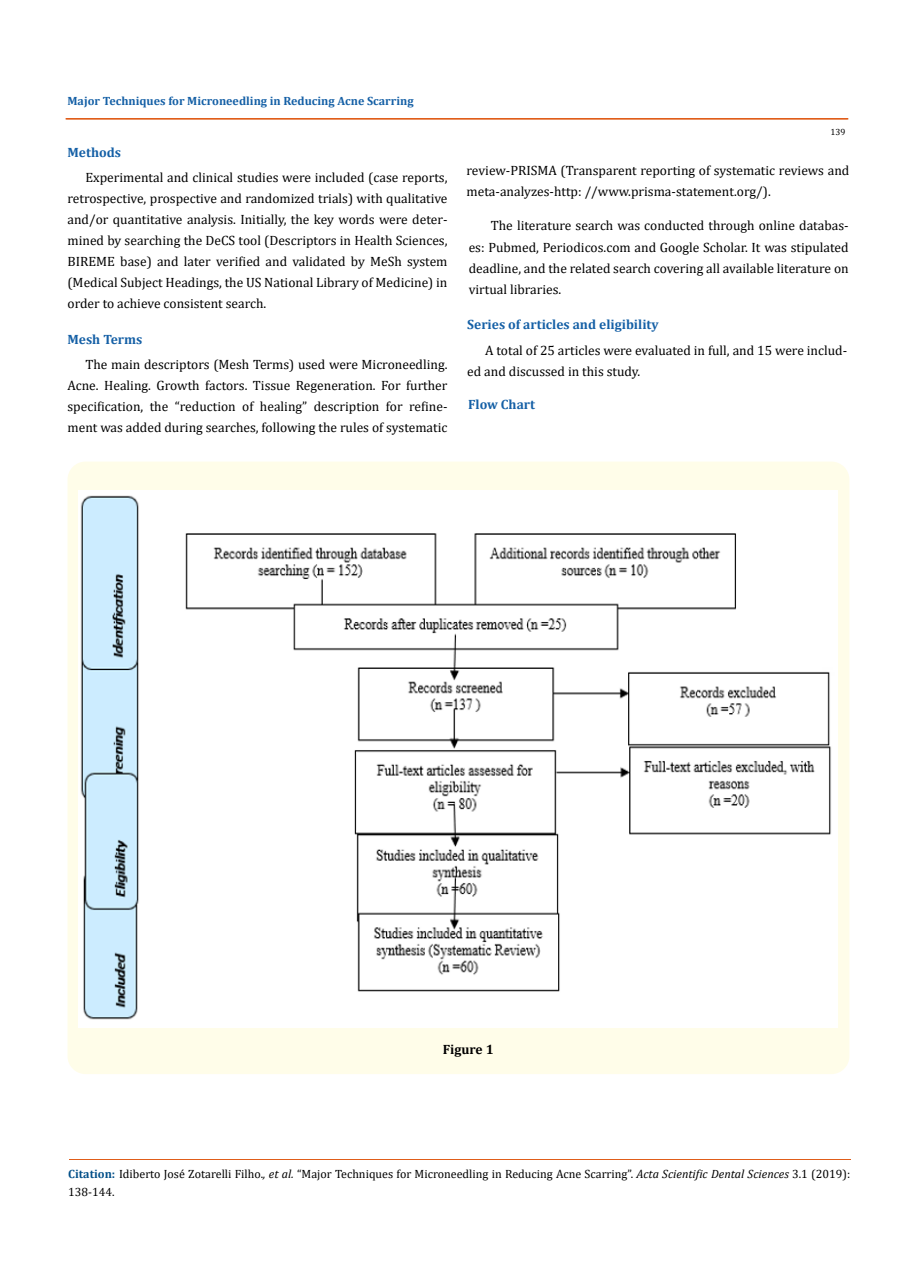
<style>
.page{position:relative;width:917px;height:1262px;background:#fff}
.page>*{position:absolute;margin:0;border:0;box-sizing:border-box;transform-origin:0 0}
.t1{font:13.5px/21px "Cambria";color:#000;text-align:justify}
.t2{font:700 13.5px "Cambria";color:#1560a6}
.t3{font:700 13.5px "Cambria";color:#000}
.t4{font:12px/18px "Cambria";color:#000}
.t5{font:700 12px "Cambria";color:#1560a6}
.t6{font:9px "Cambria";color:#000}
.s1{font-weight:700;color:#035089}
.s2{font-style:italic}
</style>
<div class="page">
<div style="left:67px;top:461px;width:782px;height:613px;background:#fffde9;border-radius:18px"></div>
<img style="left:78px;top:490px;width:759px;height:537px">
<hr style="left:69px;top:1159px;width:781px;height:1px;background:#e05d1a">
<p class="t5" style="left:67px;top:92px;width:347px">Major Techniques for Microneedling in Reducing Acne Scarring</p>
<p class="t2" style="left:67px;top:143px;width:55px">Methods</p>
<p class="t1" style="left:67px;top:167px;width:381px;text-indent:18px">Experimental and clinical studies were included (case reports, retrospective, prospective and randomized trials) with qualitative and/or quantitative analysis. Initially, the key words were deter&shy;mined by searching the DeCS tool (Descriptors in Health Sciences, BIREME base) and later verified and validated by MeSh system (Medical Subject Headings, the US National Library of Medicine) in order to achieve consistent search.</p>
<p class="t2" style="left:67px;top:330px;width:76px">Mesh Terms</p>
<p class="t1" style="left:67px;top:353px;width:381px;text-indent:18px">The main descriptors (Mesh Terms) used were Microneedling.<br>Acne. Healing. Growth factors. Tissue Regeneration. For further specification, the “reduction of healing” description for refine&shy;ment was added during searches, following the rules of systematic</p>
<p class="t6" style="left:830px;top:127px;width:16px">139</p>
<p class="t1" style="left:466px;top:160px;width:384px">review-PRISMA (Transparent reporting of systematic reviews and meta-analyzes-http: //www.prisma-statement.org/).</p>
<p class="t1" style="left:468px;top:215px;width:381px;text-indent:22px">The literature search was conducted through online databas&shy;es: Pubmed, Periodicos.com and Google Scholar. It was stipulated deadline, and the related search covering all available literature on virtual libraries.</p>
<p class="t2" style="left:467px;top:315px;width:193px">Series of articles and eligibility</p>
<p class="t1" style="left:467px;top:340px;width:381px;text-indent:18px">A total of 25 articles were evaluated in full, and 15 were includ&shy;ed and discussed in this study.</p>
<p class="t2" style="left:468px;top:394px;width:68px">Flow Chart</p>
<p class="t3" style="left:443px;top:1040px;width:52px">Figure 1</p>
<p class="t4" style="left:68px;top:1164px;width:783px"><span class="s1">Citation:</span> Idiberto José Zotarelli Filho.<span class="s2">, et al.</span> “Major Techniques for Microneedling in Reducing Acne Scarring”. <span class="s2">Acta Scientific Dental Sciences</span> 3.1 (2019):<br>138-144.</p>
</div>
